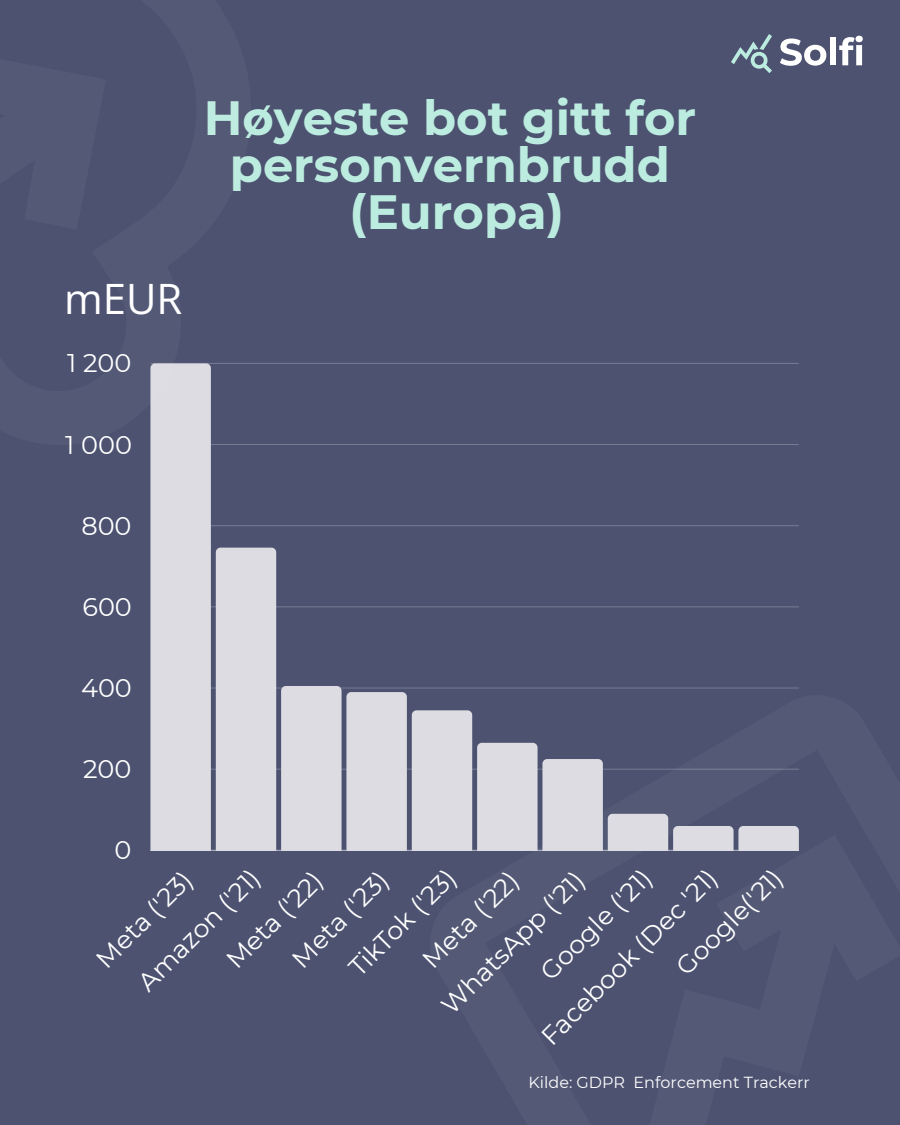
<style>
.page{position:relative;width:900px;height:1125px;background:#4c5270}
.page>*{position:absolute;margin:0;border:0;box-sizing:border-box;transform-origin:0 0}
.t1{font:700 48px/47.2px "Montserrat";color:#bcece0;text-align:center}
.t2{font:41.8px "Open Sans";color:#fff}
.t3{font:25.6px "Montserrat";color:#fff}
.t4{font:16px "Montserrat";color:#fff}
</style>
<div class="page">
<hr style="left:150px;top:850px;width:649px;height:1px;background:#fff">
<svg style="left:150px;top:363px;width:649px;height:487px"></svg>
<svg style="left:150px;top:362px;width:234px;height:130px"></svg>
<svg style="left:731px;top:34px;width:41px;height:39px"></svg>
<svg style="left:780px;top:39px;width:46px;height:27px"></svg>
<div style="left:830px;top:37px;width:6px;height:28px;background:#fff"></div>
<svg style="left:839px;top:36px;width:24px;height:29px"></svg>
<p class="t2" style="left:64px;top:269px;width:120px">mEUR</p>
<p class="t3" style="left:67px;top:348px;width:66px">1 200</p>
<p class="t3" style="left:65px;top:429px;width:68px">1 000</p>
<p class="t3" style="left:81px;top:510px;width:52px">800</p>
<p class="t3" style="left:82px;top:591px;width:51px">600</p>
<p class="t3" style="left:81px;top:672px;width:52px">400</p>
<p class="t3" style="left:83px;top:753px;width:50px">200</p>
<p class="t3" style="left:115px;top:835px;width:18px">0</p>
<h2 class="t1" style="left:204px;top:94px;width:494px">Høyeste bot gitt for personvernbrudd (Europa)</h2>
<p class="t3" style="left:669px;top:960px;width:140px;rotate:-45deg">Google('21)</p>
<p class="t3" style="left:342px;top:960px;width:140px;rotate:-45deg">TikTok ('23)</p>
<p class="t3" style="left:534px;top:965px;width:146px;rotate:-45deg">Google ('21)</p>
<p class="t3" style="left:131px;top:976px;width:161px;rotate:-45deg">Amazon ('21)</p>
<p class="t3" style="left:535px;top:1029px;width:238px;rotate:-45deg">Facebook (Dec '21)</p>
<p class="t3" style="left:435px;top:999px;width:191px;rotate:-45deg">WhatsApp ('21)</p>
<p class="t3" style="left:89px;top:952px;width:125px;rotate:-45deg">Meta ('23)</p>
<p class="t3" style="left:285px;top:952px;width:125px;rotate:-45deg">Meta ('23)</p>
<p class="t3" style="left:220px;top:953px;width:125px;rotate:-45deg">Meta ('22)</p>
<p class="t3" style="left:416px;top:953px;width:125px;rotate:-45deg">Meta ('22)</p>
<p class="t4" style="left:529px;top:1073px;width:283px">Kilde: GDPR Enforcement Trackerr</p>
</div>
